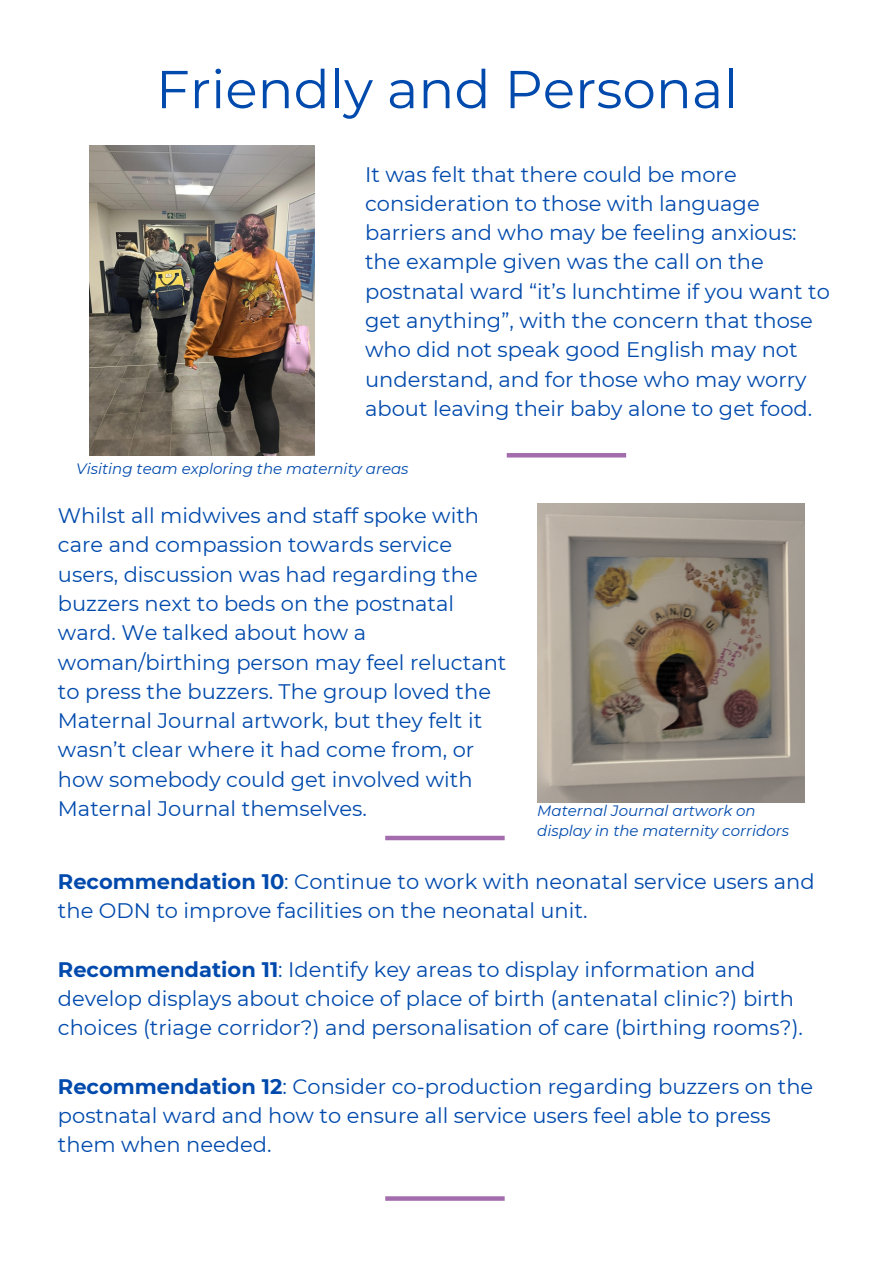
<style>
.page{position:relative;width:894px;height:1264px;background:#fff}
.page>*{position:absolute;margin:0;border:0;box-sizing:border-box;transform-origin:0 0}
.t1{font:53.25px "Montserrat";color:#004aad}
.t2{font:21px/29.2px "Montserrat";color:#004aad}
.t3{font:italic 15px "Montserrat";color:#004aad}
.s1{font-weight:700}
</style>
<div class="page">
<hr style="left:506px;top:453px;width:120px;height:4px;background:#a36cac">
<img style="left:89px;top:145px;width:225px;height:310px">
<div style="left:385px;top:835px;width:119px;height:5px;background:#a36cac"></div>
<svg style="left:385px;top:1196px;width:119px;height:4px"></svg>
<img style="left:537px;top:504px;width:266px;height:298px">
<h2 class="t1" style="left:156px;top:57px;width:583px">Friendly and Personal</h2>
<p class="t2" style="left:365px;top:159px;width:466px">It was felt that there could be more consideration to those with language barriers and who may be feeling anxious: the example given was the call on the postnatal ward “it’s lunchtime if you want to get anything”, with the concern that those who did not speak good English may not understand, and for those who may worry about leaving their baby alone to get food.</p>
<h2 class="t3" style="left:76px;top:459px;width:334px">Visiting team exploring the maternity areas</h2>
<h2 class="t2" style="left:58px;top:501px;width:450px">Whilst all midwives and staff spoke with care and compassion towards service users, discussion was had regarding the buzzers next to beds on the postnatal ward. We talked about how a woman/birthing person may feel reluctant to press the buzzers. The group loved the Maternal Journal artwork, but they felt it wasn’t clear where it had come from, or how somebody could get involved with Maternal Journal themselves.</h2>
<h2 class="t3" style="left:537px;top:801px;width:220px">Maternal Journal artwork on</h2>
<h2 class="t3" style="left:537px;top:821px;width:253px">display in the maternity corridors</h2>
<p class="t2" style="left:58px;top:866px;width:758px"><span class="s1">Recommendation 10</span>: Continue to work with neonatal service users and the ODN to improve facilities on the neonatal unit.</p>
<p class="t2" style="left:58px;top:954px;width:746px"><span class="s1">Recommendation 11</span>: Identify key areas to display information and develop displays about choice of place of birth (antenatal clinic?) birth choices (triage corridor?) and personalisation of care (birthing rooms?).</p>
<p class="t2" style="left:58px;top:1071px;width:756px"><span class="s1">Recommendation 12</span>: Consider co-production regarding buzzers on the postnatal ward and how to ensure all service users feel able to press them when needed.</p>
</div>
